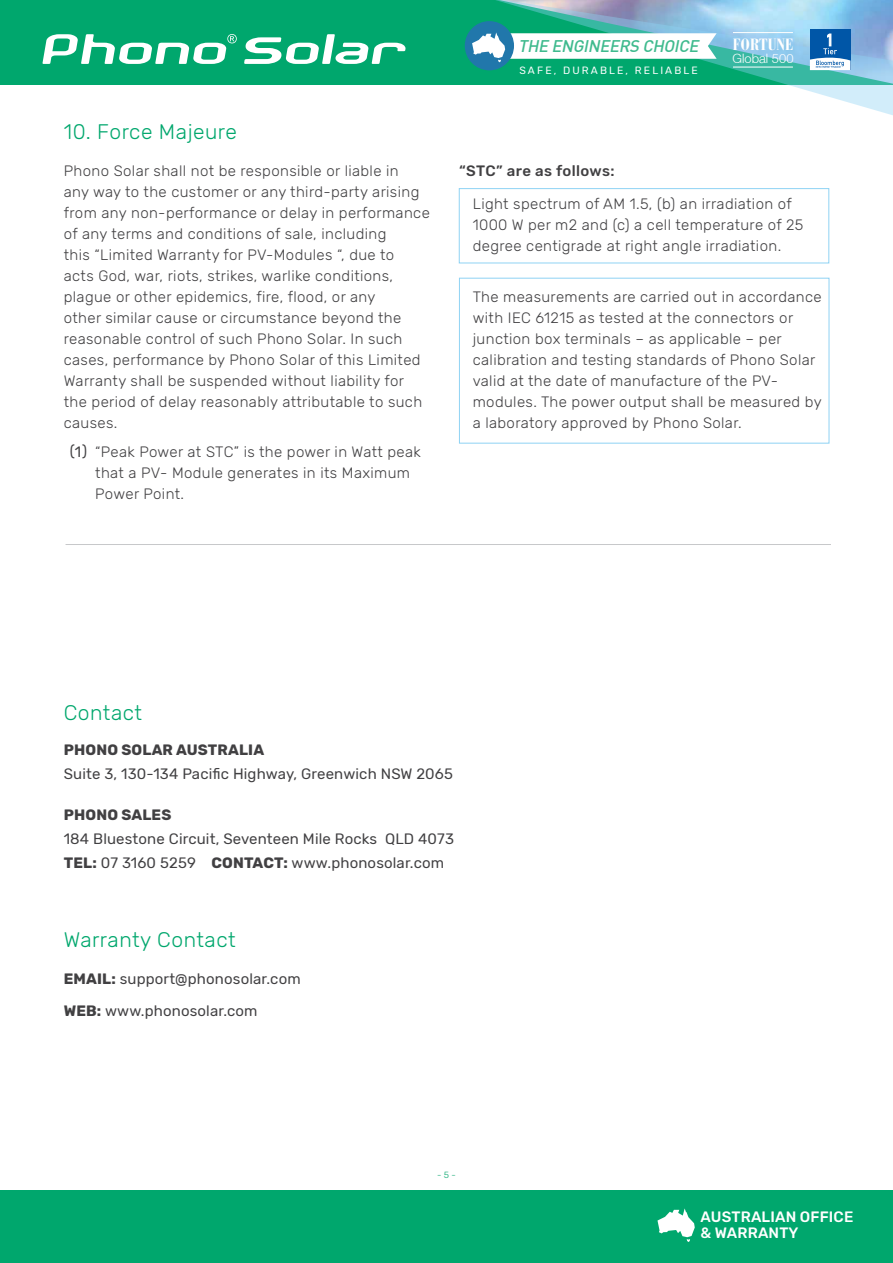
<style>
.page{position:relative;width:893px;height:1263px;background:#fff}
.page>*{position:absolute;margin:0;border:0;box-sizing:border-box;transform-origin:0 0}
.t1{font:300 21px "Rubik";letter-spacing:.025em;color:#00a76d}
.t2{font:italic 500 16.5px "DIN";color:#3fba8e}
.t3{font:700 condensed 16.2px "Bauer Bodoni";color:#fff}
.t4{font:300 15px/21px "Rubik";letter-spacing:.025em;color:#414042}
.t5{font:15px/24px "Rubik";letter-spacing:.01em;color:#414042}
.t6{font:700 15px "Rubik";letter-spacing:.01em;color:#414042}
.t7{font:500 15px/16.5px "Rubik";letter-spacing:.01em;color:#fff}
.t8{font:500 15px "Rubik";letter-spacing:.02em;color:#414042}
.t9{font:300 12.9px "Helvetica Neue LT";color:#fff}
.t10{font:10.5px "Rubik";letter-spacing:.2em;color:#fff}
.t11{font:9px "Rubik";color:#3fba8e}
.s1{font-weight:400}
.s2{font-weight:700}
</style>
<div class="page">
<div style="left:0;top:0;width:893px;height:85px;background:#00a76d"></div>
<svg style="left:487px;top:0;width:406px;height:115px"></svg>
<svg style="left:244px;top:34px;width:162px;height:30px"></svg>
<svg style="left:42px;top:34px;width:195px;height:30px"></svg>
<div style="left:465px;top:21px;width:49px;height:49px;background:#2177ab;border-radius:50%"></div>
<svg style="left:472px;top:32px;width:245px;height:30px"></svg>
<div style="left:0;top:1191px;width:893px;height:72px;background:#00a76d"></div>
<div style="left:810px;top:30px;width:40px;height:40px;background:#0056a7"></div>
<svg style="left:810px;top:33px;width:40px;height:37px"></svg>
<hr style="left:733px;top:32px;width:60px;height:1px;background:#fff">
<hr style="left:733px;top:67px;width:60px;height:1px;background:#fff">
<svg style="left:657px;top:1208px;width:38px;height:34px"></svg>
<hr style="left:66px;top:544px;width:765px;height:1px;background:#c7c8ca">
<div style="left:459px;top:188px;width:370px;height:75px;border:1px solid #8fd3f4"></div>
<div style="left:459px;top:278px;width:370px;height:165px;border:1px solid #8fd3f4"></div>
<h1 class="t1" style="left:64px;top:120px;width:175px">10. Force Majeure</h1>
<p class="t4" style="left:64px;top:160px;width:368px">Phono Solar shall not be responsible or liable in<br>any way to the customer or any third-party arising from any non-performance or delay in performance of any terms and conditions of sale, including<br>this “Limited Warranty for PV-Modules “, due to<br>acts God, war, riots, strikes, warlike conditions, plague or other epidemics, fire, flood, or any<br>other similar cause or circumstance beyond the reasonable control of such Phono Solar. In such cases, performance by Phono Solar of this Limited Warranty shall be suspended without liability for the period of delay reasonably attributable to such causes.</p>
<p class="t4" style="left:95px;top:442px;width:327px;text-indent:-26px"><span class="s1">(1)</span> “Peak Power at STC” is the power in Watt peak that a PV- Module generates in its Maximum<br>Power Point.</p>
<p class="t2" style="left:518px;top:35px;width:186px">THE ENGINEERS CHOICE</p>
<p class="t10" style="left:519px;top:64px;width:180px">SAFE, DURABLE, RELIABLE</p>
<p class="t3" style="left:733px;top:35px;width:62px">FORTUNE</p>
<p class="t9" style="left:733px;top:50px;width:62px">Global 500</p>
<p class="t8" style="left:459px;top:162px;width:157px">“STC” are as follows:</p>
<p class="t4" style="left:473px;top:194px;width:332px">Light spectrum of AM 1.5, (b) an irradiation of<br>1000 W per m2 and (c) a cell temperature of 25 degree centigrade at right angle irradiation.</p>
<p class="t4" style="left:473px;top:287px;width:350px">The measurements are carried out in accordance with IEC 61215 as tested at the connectors or junction box terminals – as applicable – per calibration and testing standards of Phono Solar valid at the date of manufacture of the PV&shy;modules. The power output shall be measured by a laboratory approved by Phono Solar.</p>
<h1 class="t1" style="left:64px;top:700px;width:80px">Contact</h1>
<p class="t6" style="left:64px;top:741px;width:202px">PHONO SOLAR AUSTRALIA</p>
<p class="t5" style="left:64px;top:762px;width:391px">Suite 3, 130-134 Pacific Highway, Greenwich NSW 2065</p>
<p class="t6" style="left:64px;top:806px;width:109px">PHONO SALES</p>
<p class="t5" style="left:64px;top:827px;width:392px">184 Bluestone Circuit, Seventeen Mile Rocks QLD 4073<br><span class="s2">TEL:</span> 07 3160 5259 <span class="s2">CONTACT:</span> www.phonosolar.com</p>
<h1 class="t1" style="left:64px;top:928px;width:173px">Warranty Contact</h1>
<p class="t5" style="left:64px;top:962px;width:238px;line-height:32.5px"><span class="s2">EMAIL:</span> support@phonosolar.com<br><span class="s2">WEB:</span> www.phonosolar.com</p>
<p class="t11" style="left:437px;top:1169px;width:20px">- 5 -</p>
<p class="t7" style="left:701px;top:1209px;width:154px">AUSTRALIAN OFFICE &amp; WARRANTY</p>
</div>
